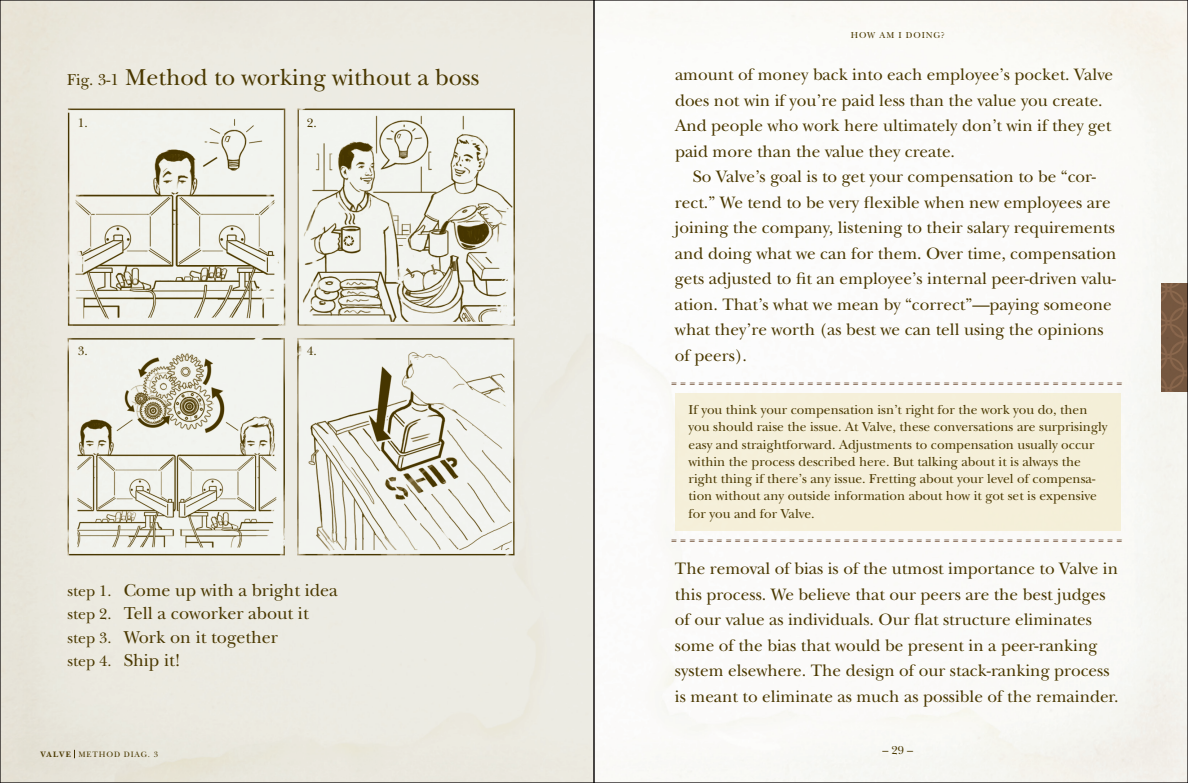
<style>
.page{position:relative;width:1188px;height:783px;background:#fff}
.page>*{position:absolute;margin:0;border:0;box-sizing:border-box;transform-origin:0 0}
.t1{font:24px "New Baskerville";color:#4a3800}
.t2{font:18px/23.7px "New Baskerville";color:#4a3800}
.t3{font:17.25px/25.5px "New Baskerville";color:#4a3800}
.t4{font:13.5px/17.2px "New Baskerville";color:#4a3800}
.t5{font:12.75px "New Baskerville";color:#4a3800}
.t6{font:12px "Old Newspaper Types";color:#785940}
.t7{font:12px "New Baskerville";color:#4a3800}
.t8{font:9px "New Baskerville";color:#4a3800}
.t9{font:8.25px "New Baskerville";letter-spacing:.1em;color:#4a3800}
.s1{font-size:16.5px}
.s2{font-size:15.75px}
.s3{font-weight:700}
</style>
<div class="page">
<img style="left:606px;top:2px;width:580px;height:779px">
<img style="left:1161px;top:284px;width:25px;height:108px">
<div style="left:675px;top:394px;width:445px;height:137px;background:#f5efd9"></div>
<img style="left:2px;top:2px;width:590px;height:779px">
<h1 class="t1" style="left:67px;top:63px;width:414px"><span class="s1">Fig. 3-1</span> Method to working without a boss</h1>
<p class="t5" style="left:78px;top:115px;width:11px">1.</p>
<p class="t5" style="left:78px;top:343px;width:11px">3.</p>
<p class="t5" style="left:307px;top:115px;width:11px">2.</p>
<p class="t5" style="left:307px;top:343px;width:11px">4.</p>
<p class="t2" style="left:68px;top:578px;width:272px"><span class="s2">step 1.</span> Come up with a bright idea <span class="s2">step 2.</span> Tell a coworker about it <span class="s2">step 3.</span> Work on it together<br><span class="s2">step 4.</span> Ship it!</p>
<p class="t9" style="left:40px;top:749px;width:119px"><span class="s3">VALVE</span> METHOD DIAG. 3</p>
<p class="t8" style="left:851px;top:30px;width:18px">How</p>
<p class="t8" style="left:880px;top:30px;width:9px">am</p>
<p class="t8" style="left:898px;top:30px;width:16px">I doing</p>
<p class="t8" style="left:941px;top:30px;width:5px">?</p>
<p class="t3" style="left:675px;top:62px;width:440px">amount of money back into each employee’s pocket. Valve does not win if you’re paid less than the value you create.<br>And people who work here ultimately don’t win if they get paid more than the value they create.</p>
<p class="t3" style="left:675px;top:164px;width:443px;text-indent:18px">So Valve’s goal is to get your compensation to be “cor&shy;rect.” We tend to be very flexible when new employees are joining the company, listening to their salary requirements and doing what we can for them. Over time, compensation gets adjusted to fit an employee’s internal peer-driven valu&shy;ation. That’s what we mean by “correct”—paying someone what they’re worth (as best we can tell using the opinions of peers).</p>
<p class="t6" style="left:671px;top:375px;width:452px">==================================================</p>
<p class="t4" style="left:689px;top:401px;width:420px">If you think your compensation isn’t right for the work you do, then you should raise the issue. At Valve, these conversations are surprisingly easy and straightforward. Adjustments to compensation usually occur within the process described here. But talking about it is always the right thing if there’s any issue. Fretting about your level of compensa&shy;tion without any outside information about how it got set is expensive for you and for Valve.</p>
<p class="t6" style="left:671px;top:531px;width:452px">==================================================</p>
<p class="t3" style="left:675px;top:556px;width:445px">The removal of bias is of the utmost importance to Valve in this process. We believe that our peers are the best judges of our value as individuals. Our flat structure eliminates some of the bias that would be present in a peer-ranking system elsewhere. The design of our stack-ranking process is meant to eliminate as much as possible of the remainder.</p>
<p class="t7" style="left:882px;top:743px;width:32px">– 29 –</p>
</div>
